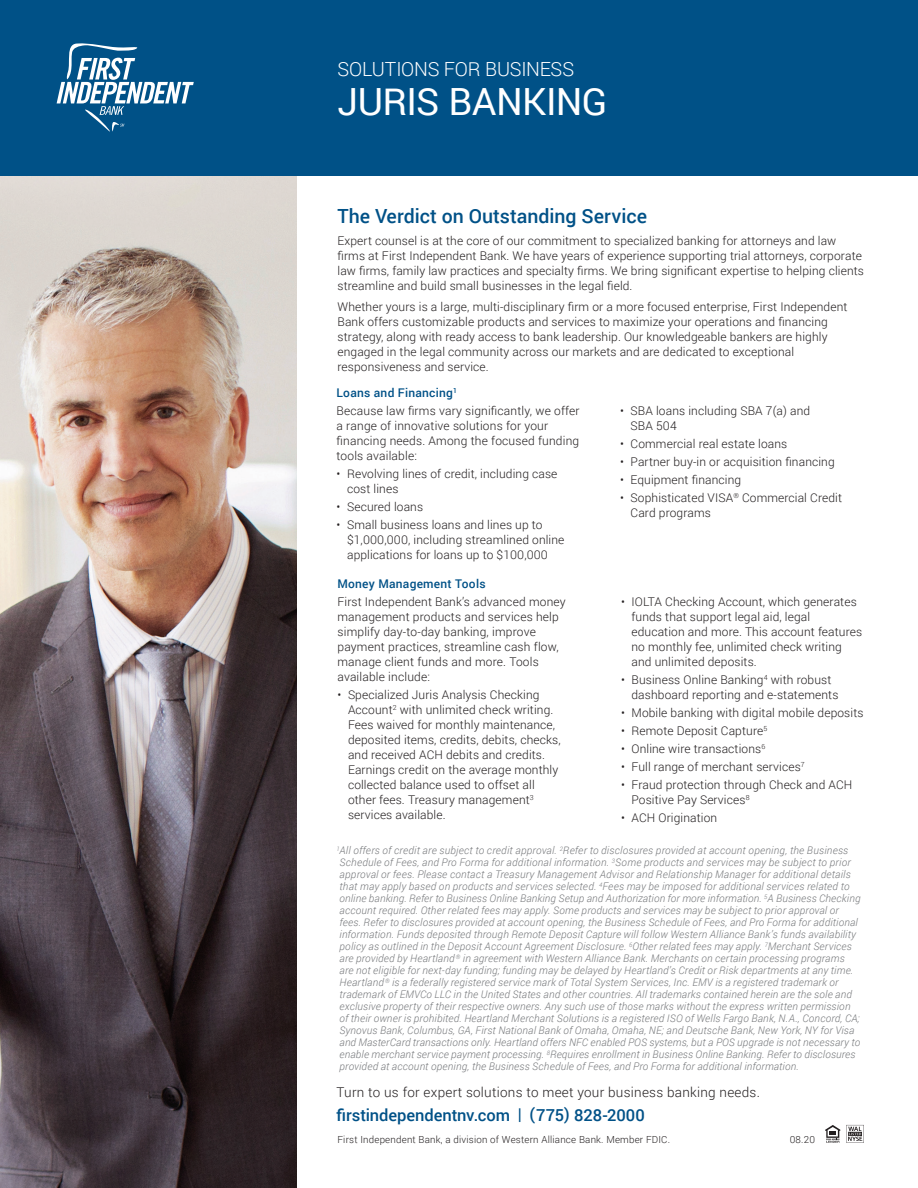
<style>
.page{position:relative;width:918px;height:1188px;background:#fff}
.page>*{position:absolute;margin:0;border:0;box-sizing:border-box;transform-origin:0 0}
.t1{font:37.5px "Roboto";letter-spacing:-.015em;color:#fff}
.sub2_all_caps_11_13{font:500 19.5px "Roboto";color:#005187}
.t2{font:300 19.5px "Roboto";letter-spacing:-.01em;color:#fff}
.t3{font:500 16.5px "Roboto";letter-spacing:-.005em;color:#005187}
.t4{font:300 13.5px "Roboto";letter-spacing:.02em;color:#231f20}
.body9_light_indent{font:300 12px/15px "Roboto";letter-spacing:.01em;color:#231f20}
.body9_light{font:300 12px/15px "Roboto";letter-spacing:.01em;color:#231f20}
.sub3_blue{font:500 12px "Roboto";letter-spacing:.02em;color:#005187}
.t5{font:italic 300 10.5px/12px "Roboto";letter-spacing:.02em;color:#76787b}
.t6{font:300 9.75px "Roboto";letter-spacing:.02em;color:#231f20}
.s1{font-size:16.35px}
</style>
<div class="page">
<img style="left:0;top:176px;width:297px;height:1012px">
<div style="left:0;top:0;width:918px;height:176px;background:#005187"></div>
<svg style="left:846px;top:1125px;width:18px;height:18px"></svg>
<svg style="left:825px;top:1125px;width:15px;height:18px"></svg>
<svg style="left:57px;top:43px;width:137px;height:89px"></svg>
<h2 class="t2" style="left:338px;top:55px;width:238px">SOLUTIONS FOR BUSINESS</h2>
<h1 class="t1" style="left:338px;top:75px;width:272px">JURIS BANKING</h1>
<p class="sub2_all_caps_11_13" style="left:338px;top:202px;width:311px">The Verdict on Outstanding Service</p>
<p class="body9_light" style="left:338px;top:233px;width:528px">Expert counsel is at the core of our commitment to specialized banking for attorneys and law firms at First Independent Bank. We have years of experience supporting trial attorneys, corporate law firms, family law practices and specialty firms. We bring significant expertise to helping clients streamline and build small businesses in the legal field.</p>
<p class="body9_light" style="left:338px;top:299px;width:511px">Whether yours is a large, multi-disciplinary firm or a more focused enterprise, First Independent Bank offers customizable products and services to maximize your operations and financing strategy, along with ready access to bank leadership. Our knowledgeable bankers are highly engaged in the legal community across our markets and are dedicated to exceptional responsiveness and service.</p>
<p class="sub3_blue" style="left:337px;top:384px;width:122px">Loans and Financing<sup>1</sup></p>
<p class="body9_light" style="left:337px;top:403px;width:245px">Because law firms vary significantly, we offer a range of innovative solutions for your financing needs. Among the focused funding tools available:</p>
<p class="body9_light_indent" style="left:347px;top:466px;width:212px;text-indent:-10px">• Revolving lines of credit, including case cost lines</p>
<p class="body9_light_indent" style="left:337px;top:499px;width:88px">• Secured loans</p>
<p class="body9_light_indent" style="left:347px;top:517px;width:219px;text-indent:-10px">• Small business loans and lines up to $1,000,000, including streamlined online applications for loans up to $100,000</p>
<p class="body9_light_indent" style="left:631px;top:403px;width:181px;text-indent:-10px">• SBA loans including SBA 7(a) and<br>SBA 504</p>
<p class="body9_light_indent" style="left:620px;top:436px;width:169px">• Commercial real estate loans</p>
<p class="body9_light_indent" style="left:620px;top:454px;width:216px">• Partner buy-in or acquisition financing</p>
<p class="body9_light_indent" style="left:620px;top:472px;width:123px">• Equipment financing</p>
<p class="body9_light_indent" style="left:631px;top:490px;width:213px;text-indent:-10px">• Sophisticated VISA<sup>®</sup> Commercial Credit<br>Card programs</p>
<p class="sub3_blue" style="left:338px;top:575px;width:150px">Money Management Tools</p>
<p class="body9_light" style="left:338px;top:594px;width:230px">First Independent Bank’s advanced money management products and services help simplify day-to-day banking, improve payment practices, streamline cash flow, manage client funds and more. Tools available include:</p>
<p class="body9_light_indent" style="left:348px;top:687px;width:214px;text-indent:-10px">• Specialized Juris Analysis Checking Account<sup>2</sup> with unlimited check writing.<br>Fees waived for monthly maintenance, deposited items, credits, debits, checks, and received ACH debits and credits.<br>Earnings credit on the average monthly collected balance used to offset all other fees. Treasury management<sup>3 </sup>services available.</p>
<p class="body9_light_indent" style="left:632px;top:594px;width:232px;text-indent:-10px">• IOLTA Checking Account, which generates funds that support legal aid, legal education and more. This account features no monthly fee, unlimited check writing and unlimited deposits.</p>
<p class="body9_light_indent" style="left:632px;top:672px;width:208px;text-indent:-10px">• Business Online Banking<sup>4</sup> with robust dashboard reporting and e-statements</p>
<p class="body9_light_indent" style="left:621px;top:705px;width:244px">• Mobile banking with digital mobile deposits</p>
<p class="body9_light_indent" style="left:621px;top:723px;width:148px">• Remote Deposit Capture<sup>5</sup></p>
<p class="body9_light_indent" style="left:621px;top:741px;width:146px">• Online wire transactions<sup>6</sup></p>
<p class="body9_light_indent" style="left:621px;top:759px;width:185px">• Full range of merchant services<sup>7</sup></p>
<p class="body9_light_indent" style="left:632px;top:777px;width:222px;text-indent:-10px">• Fraud protection through Check and ACH<br>Positive Pay Services<sup>8</sup></p>
<p class="body9_light_indent" style="left:621px;top:810px;width:98px">• ACH Origination</p>
<p class="t5" style="left:337px;top:844px;width:525px"><sup>1</sup>All offers of credit are subject to credit approval. <sup>2</sup>Refer to disclosures provided at account opening, the Business Schedule of Fees, and Pro Forma for additional information. <sup>3</sup>Some products and services may be subject to prior approval or fees. Please contact a Treasury Management Advisor and Relationship Manager for additional details that may apply based on products and services selected. <sup>4</sup>Fees may be imposed for additional services related to online banking. Refer to Business Online Banking Setup and Authorization for more information. <sup>5</sup>A Business Checking account required. Other related fees may apply. Some products and services may be subject to prior approval or<br>fees. Refer to disclosures provided at account opening, the Business Schedule of Fees, and Pro Forma for additional information. Funds deposited through Remote Deposit Capture will follow Western Alliance Bank’s funds availability policy as outlined in the Deposit Account Agreement Disclosure. <sup>6</sup>Other related fees may apply. <sup>7</sup>Merchant Services are provided by Heartland <sup>®</sup> in agreement with Western Alliance Bank. Merchants on certain processing programs<br>are not eligible for next-day funding; funding may be delayed by Heartland’s Credit or Risk departments at any time.<br>Heartland <sup>®</sup> is a federally registered service mark of Total System Services, Inc. EMV is a registered trademark or trademark of EMVCo LLC in the United States and other countries. All trademarks contained herein are the sole and exclusive property of their respective owners. Any such use of those marks without the express written permission<br>of their owner is prohibited. Heartland Merchant Solutions is a registered ISO of Wells Fargo Bank, N.A., Concord, CA; Synovus Bank, Columbus, GA, First National Bank of Omaha, Omaha, NE; and Deutsche Bank, New York, NY for Visa and MasterCard transactions only. Heartland offers NFC enabled POS systems, but a POS upgrade is not necessary to enable merchant service payment processing. <sup>8</sup>Requires enrollment in Business Online Banking. Refer to disclosures provided at account opening, the Business Schedule of Fees, and Pro Forma for additional information.</p>
<p class="t4" style="left:337px;top:1083px;width:425px">Turn to us for expert solutions to meet your business banking needs.</p>
<p class="t3" style="left:337px;top:1104px;width:310px">firstindependentnv.com <span class="s1">|</span> (775) 828-2000</p>
<p class="t6" style="left:338px;top:1133px;width:334px">First Independent Bank, a division of Western Alliance Bank. Member FDIC.</p>
<p class="t6" style="left:790px;top:1132px;width:27px">08.20</p>
</div>
